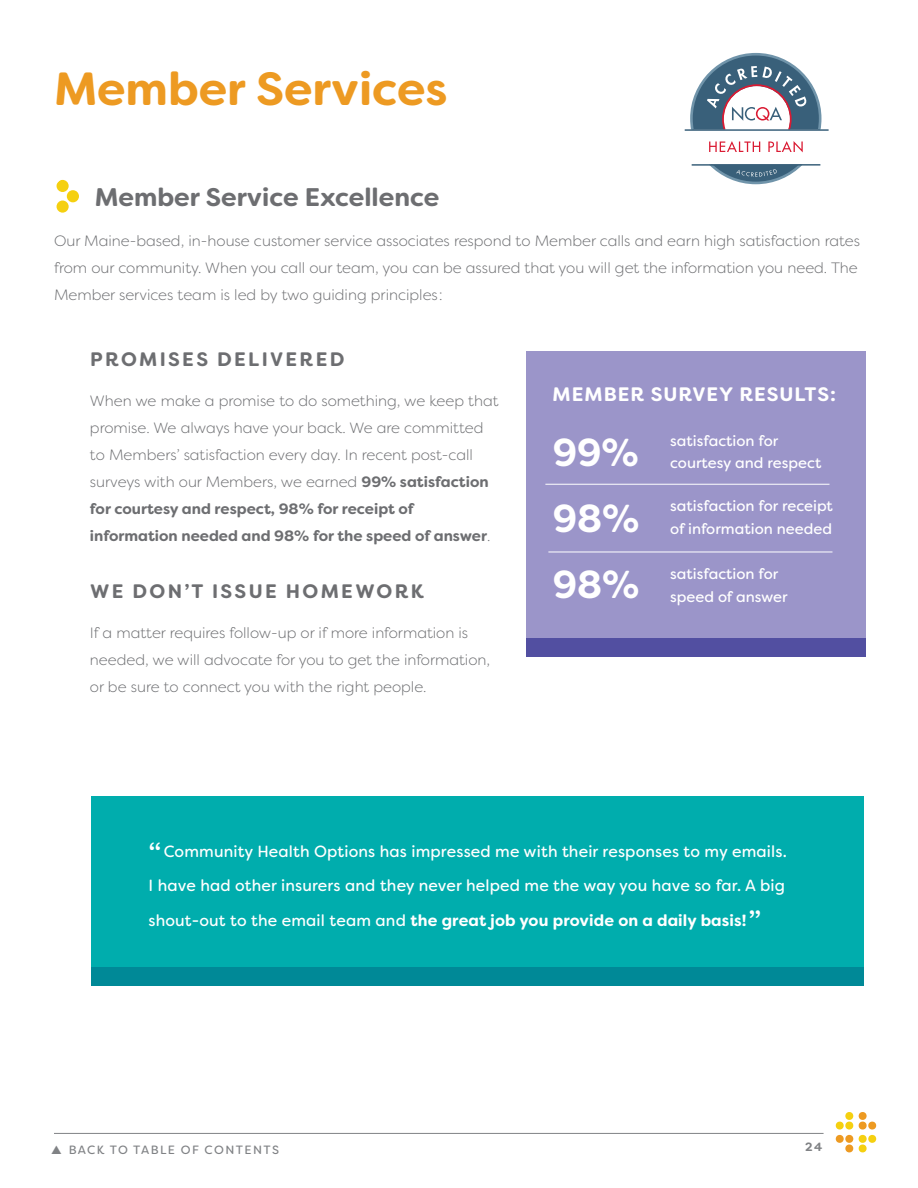
<style>
.page{position:relative;width:918px;height:1188px;background:#fff}
.page>*{position:absolute;margin:0;border:0;box-sizing:border-box;transform-origin:0 0}
.t1{font:700 46.5px "Filson Soft";color:#ed9a22}
.t2{font:700 39px/66.2px "Filson Soft";color:#fff;text-align:justify;scale:.95 1}
.t3{font:700 25.5px "Filson Soft";color:#6d6e71}
.t4{font:700 19.5px "Filson Soft";letter-spacing:.12em;color:#6d6e71}
.t5{font:700 19.5px "Filson Soft";letter-spacing:.05em;color:#fff}
.t6{font:16.2px/34.5px "Filson Soft";letter-spacing:.01em;color:#fff;text-align:justify}
.t7{font:300 15px/27px "Filson Soft";color:#6d6e71}
.t8{font:15px/22.5px "Filson Soft";color:#fff}
.t9{font:12px "Filson Soft";letter-spacing:.12em;color:#808285}
.t10{font:700 12px "Filson Soft";color:#808285}
.s1{font-weight:700}
.s2{font-size:30px}
</style>
<div class="page">
<svg style="left:835px;top:1112px;width:42px;height:41px"></svg>
<hr style="left:54px;top:1133px;width:770px;height:1px;background:#808285">
<svg style="left:56px;top:201px;width:21px;height:12px"></svg>
<div style="left:57px;top:201px;width:12px;height:12px;background:#f5d010;border-radius:50%"></div>
<div style="left:57px;top:180px;width:12px;height:12px;background:#f5d010;border-radius:50%"></div>
<div style="left:67px;top:190px;width:12px;height:12px;background:#f5d010;border-radius:50%"></div>
<div style="left:92px;top:796px;width:772px;height:181px;background:#00adad"></div>
<div style="left:92px;top:967px;width:772px;height:19px;background:#008997"></div>
<div style="left:526px;top:352px;width:340px;height:295px;background:#9b95c9"></div>
<div style="left:526px;top:638px;width:340px;height:19px;background:#524fa1"></div>
<hr style="left:545px;top:484px;width:285px;height:1px;background:#fff">
<hr style="left:548px;top:552px;width:284px;height:1px;background:#fff">
<svg style="left:709px;top:141px;width:51px;height:11px"></svg>
<svg style="left:768px;top:141px;width:35px;height:11px"></svg>
<hr style="left:692px;top:164px;width:128px;height:2px;background:#39607a">
<hr style="left:685px;top:129px;width:144px;height:2px;background:#39607a">
<svg style="left:690px;top:53px;width:131px;height:77px"></svg>
<svg style="left:709px;top:164px;width:94px;height:20px"></svg>
<h1 class="t1" style="left:54px;top:59px;width:395px">Member Services</h1>
<h3 class="t3" style="left:95px;top:181px;width:346px">Member Service Excellence</h3>
<p class="t7" style="left:54px;top:227px;width:808px">Our Maine-based, in-house customer service associates respond to Member calls and earn high satisfaction rates from our community. When you call our team, you can be assured that you will get the information you need. The<br>Member services team is led by two guiding principles:</p>
<h3 class="t4" style="left:90px;top:347px;width:256px">PROMISES DELIVERED</h3>
<p class="t7" style="left:90px;top:387px;width:410px">When we make a promise to do something, we keep that promise. We always have your back. We are committed to Members’ satisfaction every day. In recent post-call surveys with our Members, we earned <span class="s1">99% satisfaction for courtesy and respect, 98% for receipt of information needed and 98% for the speed of answer</span>.</p>
<h3 class="t4" style="left:90px;top:578px;width:335px">WE DON’T ISSUE HOMEWORK</h3>
<p class="t7" style="left:90px;top:619px;width:402px">If a matter requires follow-up or if more information is needed, we will advocate for you to get the information, or be sure to connect you with the right people.</p>
<h3 class="t5" style="left:553px;top:381px;width:285px">MEMBER SURVEY RESULTS:</h3>
<p class="t8" style="left:670px;top:429px;width:153px">satisfaction for courtesy and respect</p>
<p class="t8" style="left:670px;top:495px;width:164px">satisfaction for receipt of information needed</p>
<p class="t8" style="left:670px;top:563px;width:119px">satisfaction for speed of answer</p>
<h2 class="t2" style="left:553px;top:419px;width:93px">99% 98% 98%</h2>
<p class="t6" style="left:148px;top:834px;width:640px"><span class="s2">“</span>Community Health Options has impressed me with their responses to my emails.<br>I have had other insurers and they never helped me the way you have so far. A big shout-out to the email team and <span class="s1">the great job you provide on a daily basis!</span><span class="s2">”</span></p>
<p class="t9" style="left:51px;top:1142px;width:229px">▲ BACK TO TABLE OF CONTENTS</p>
<p class="t10" style="left:805px;top:1139px;width:18px">24</p>
</div>
